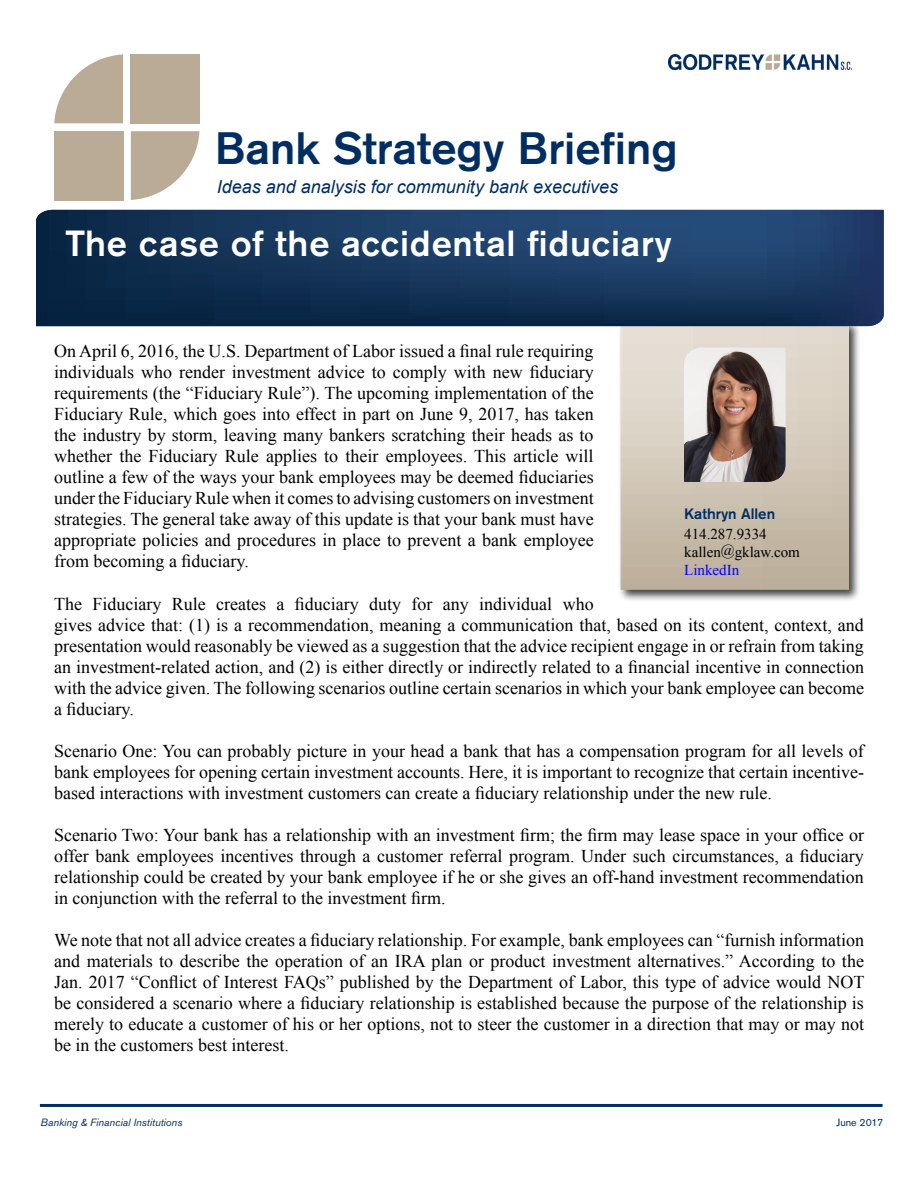
<style>
.page{position:relative;width:918px;height:1188px;background:#fff}
.page>*{position:absolute;margin:0;border:0;box-sizing:border-box;transform-origin:0 0}
.t1{font:500 45px "Akzidenz Grotesk Std";color:#002d62}
.t2{font:500 36px "Akzidenz Grotesk Std";letter-spacing:.02em;color:#fff}
.t3{font:18px/21px "Times New Roman";color:#000;text-align:justify}
.t4{font:italic 18px "Arial";color:#002d62}
.t5{font:15px/18px "Times New Roman";color:#000}
.t6{font:500 15px "Akzidenz Grotesk Std";color:#002d62}
.t7{font:15px "Times New Roman";color:#00f}
.t8{font:italic 10.5px "Akzidenz Grotesk Std";color:#002d62}
.t9{font:10.5px "Akzidenz Grotesk Std";color:#002d62}
</style>
<div class="page">
<div style="left:618px;top:319px;width:243px;height:283px;background:#000;opacity:.75"></div>
<svg style="left:621px;top:326px;width:228px;height:264px;background:#cfc5b5"></svg>
<img style="left:684px;top:348px;width:102px;height:134px">
<svg style="left:36px;top:210px;width:848px;height:116px;background:#16355b"></svg>
<hr style="left:40px;top:1104px;width:843px;height:3px;background:#002d62">
<div style="left:54px;top:131px;width:69px;height:69px;background:#b9ab96"></div>
<svg style="left:131px;top:131px;width:68px;height:69px"></svg>
<svg style="left:54px;top:54px;width:69px;height:69px"></svg>
<div style="left:131px;top:54px;width:69px;height:69px;background:#b9ab96"></div>
<img style="left:668px;top:54px;width:183px;height:16px">
<h1 class="t1" style="left:215px;top:121px;width:464px">Bank Strategy Briefing</h1>
<p class="t4" style="left:217px;top:175px;width:403px">Ideas and analysis for community bank executives</p>
<h2 class="t2" style="left:65px;top:222px;width:608px">The case of the accidental fiduciary</h2>
<p class="t3" style="left:54px;top:341px;width:541px">On April 6, 2016, the U.S. Department of Labor issued a final rule requiring individuals who render investment advice to comply with new fiduciary requirements (the “Fiduciary Rule”). The upcoming implementation of the Fiduciary Rule, which goes into effect in part on June 9, 2017, has taken the industry by storm, leaving many bankers scratching their heads as to whether the Fiduciary Rule applies to their employees. This article will outline a few of the ways your bank employees may be deemed fiduciaries under the Fiduciary Rule when it comes to advising customers on investment strategies. The general take away of this update is that your bank must have appropriate policies and procedures in place to prevent a bank employee from becoming a fiduciary.</p>
<p class="t3" style="left:54px;top:593px;width:811px;text-align:left">The Fiduciary Rule creates a fiduciary duty for any individual who<br>gives advice that: (1) is a recommendation, meaning a communication that, based on its content, context, and presentation would reasonably be viewed as a suggestion that the advice recipient engage in or refrain from taking an investment-related action, and (2) is either directly or indirectly related to a financial incentive in connection with the advice given. The following scenarios outline certain scenarios in which your bank employee can become a fiduciary.</p>
<p class="t3" style="left:54px;top:740px;width:811px">Scenario One: You can probably picture in your head a bank that has a compensation program for all levels of bank employees for opening certain investment accounts. Here, it is important to recognize that certain incentive&shy;based interactions with investment customers can create a fiduciary relationship under the new rule.</p>
<p class="t3" style="left:54px;top:824px;width:811px">Scenario Two: Your bank has a relationship with an investment firm; the firm may lease space in your office or offer bank employees incentives through a customer referral program. Under such circumstances, a fiduciary relationship could be created by your bank employee if he or she gives an off-hand investment recommendation in conjunction with the referral to the investment firm.</p>
<p class="t3" style="left:54px;top:929px;width:812px">We note that not all advice creates a fiduciary relationship. For example, bank employees can “furnish information and materials to describe the operation of an IRA plan or product investment alternatives.” According to the Jan. 2017 “Conflict of Interest FAQs” published by the Department of Labor, this type of advice would NOT be considered a scenario where a fiduciary relationship is established because the purpose of the relationship is merely to educate a customer of his or her options, not to steer the customer in a direction that may or may not be in the customers best interest.</p>
<p class="t6" style="left:684px;top:505px;width:92px">Kathryn Allen</p>
<p class="t5" style="left:684px;top:524px;width:117px">414.287.9334 kallen@gklaw.com</p>
<p class="t7" style="left:684px;top:560px;width:56px">LinkedIn</p>
<p class="t8" style="left:40px;top:1116px;width:143px">Banking &amp; Financial Institutions</p>
<p class="t9" style="left:836px;top:1116px;width:48px">June 2017</p>
</div>
